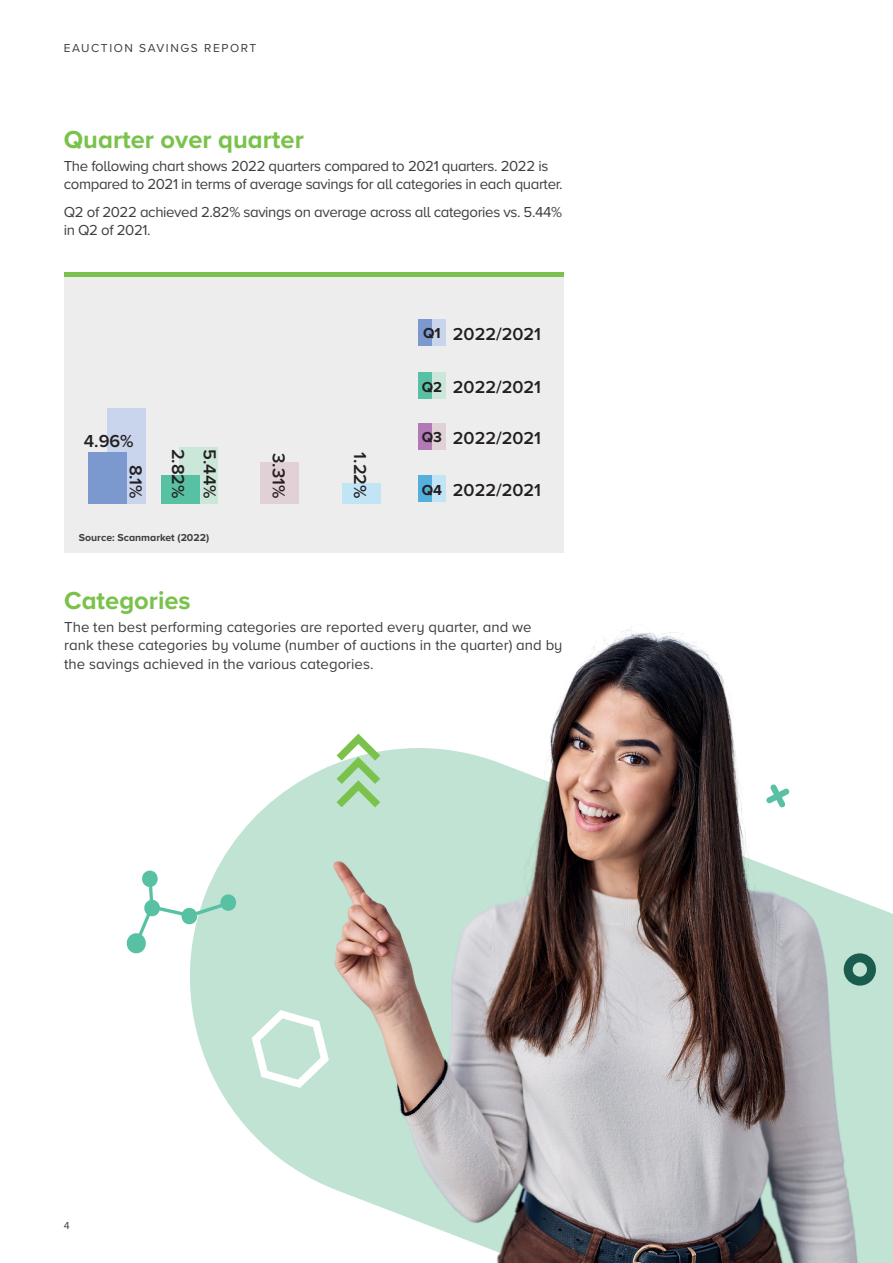
<style>
.page{position:relative;width:893px;height:1263px;background:#fff}
.page>*{position:absolute;margin:0;border:0;box-sizing:border-box;transform-origin:0 0}
.t1{font:700 25.5px "Proxima Nova A";color:#7ac24b}
.t2{font:600 18px "Proxima Nova A";color:#231f20}
.t3{font:15px/18.8px "Proxima Nova A";letter-spacing:-.025em;color:#3e3e3f}
.t4{font:15px/18.8px "Proxima Nova A";color:#3e3e3f}
.t5{font:700 15px "Proxima Nova A";color:#231f20}
.t6{font:12px "Proxima Nova A";letter-spacing:.13em;color:#3e3e3f}
.t7{font:700 10.5px "Proxima Nova A";color:#3e3e3f}
.t8{font:10.5px "Proxima Nova A";color:#3e3e3f}
</style>
<div class="page">
<svg style="left:190px;top:773px;width:703px;height:490px;fill:#c0e3d3"></svg>
<div style="left:64px;top:272px;width:500px;height:281px;background:#ededee"></div>
<hr style="left:64px;top:272px;width:500px;height:4px;background:#7ac24b">
<div style="left:107px;top:408px;width:39px;height:95px;background:#c9d5ec"></div>
<div style="left:88px;top:452px;width:39px;height:51px;background:#7b99cf"></div>
<div style="left:179px;top:447px;width:39px;height:56px;background:#cbe7d9"></div>
<div style="left:260px;top:462px;width:39px;height:41px;background:#e1d0d5"></div>
<div style="left:342px;top:483px;width:39px;height:20px;background:#c2e5f5"></div>
<div style="left:418px;top:319px;width:14px;height:27px;background:#7b99cf"></div>
<div style="left:432px;top:319px;width:13px;height:27px;background:#c9d5ec"></div>
<div style="left:418px;top:372px;width:14px;height:27px;background:#59c1a3"></div>
<div style="left:432px;top:372px;width:13px;height:27px;background:#cbe7d9"></div>
<div style="left:418px;top:423px;width:14px;height:27px;background:#b279b4"></div>
<div style="left:432px;top:423px;width:13px;height:27px;background:#e1d0d5"></div>
<div style="left:418px;top:475px;width:14px;height:27px;background:#53afdc"></div>
<div style="left:432px;top:475px;width:13px;height:27px;background:#c2e5f5"></div>
<div style="left:161px;top:474px;width:39px;height:29px;background:#59c1a3"></div>
<img style="left:314px;top:627px;width:576px;height:636px">
<svg style="left:329px;top:734px;width:59px;height:76px"></svg>
<svg style="left:252px;top:1010px;width:77px;height:78px"></svg>
<svg style="left:842px;top:953px;width:36px;height:33px"></svg>
<svg style="left:766px;top:784px;width:24px;height:23px"></svg>
<svg style="left:126px;top:870px;width:111px;height:84px"></svg>
<p class="t6" style="left:64px;top:39px;width:194px">EAUCTION SAVINGS REPORT</p>
<h1 class="t1" style="left:64px;top:120px;width:242px">Quarter over quarter</h1>
<p class="t3" style="left:64px;top:156px;width:500px">The following chart shows 2022 quarters compared to 2021 quarters. 2022 is compared to 2021 in terms of average savings for all categories in each quarter.</p>
<p class="t3" style="left:64px;top:202px;width:500px">Q2 of 2022 achieved 2.82% savings on average across all categories vs. 5.44% in Q2 of 2021.</p>
<p class="t2" style="left:84px;top:427px;width:51px">4.96%</p>
<p class="t2" style="left:149px;top:465px;width:35px;rotate:90deg">8.1%</p>
<p class="t2" style="left:191px;top:448px;width:51px;rotate:90deg">2.82%</p>
<p class="t2" style="left:223px;top:449px;width:51px;rotate:90deg">5.44%</p>
<p class="t2" style="left:292px;top:453px;width:47px;rotate:90deg">3.31%</p>
<p class="t2" style="left:373px;top:452px;width:48px;rotate:90deg">1.22%</p>
<p class="t7" style="left:79px;top:530px;width:132px">Source: Scanmarket (2022)</p>
<p class="t5" style="left:423px;top:322px;width:19px">Q1</p>
<p class="t2" style="left:453px;top:320px;width:90px">2022/2021</p>
<p class="t5" style="left:422px;top:376px;width:22px">Q2</p>
<p class="t5" style="left:422px;top:426px;width:22px">Q3</p>
<p class="t5" style="left:422px;top:478px;width:22px">Q4</p>
<p class="t2" style="left:453px;top:374px;width:90px">2022/2021</p>
<p class="t2" style="left:453px;top:424px;width:90px">2022/2021</p>
<p class="t2" style="left:453px;top:476px;width:90px">2022/2021</p>
<h1 class="t1" style="left:64px;top:581px;width:128px">Categories</h1>
<p class="t4" style="left:64px;top:617px;width:500px">The ten best performing categories are reported every quarter, and we rank these categories by volume (number of auctions in the quarter) and by the savings achieved in the various categories.</p>
<p class="t8" style="left:64px;top:1217px;width:7px">4</p>
</div>
